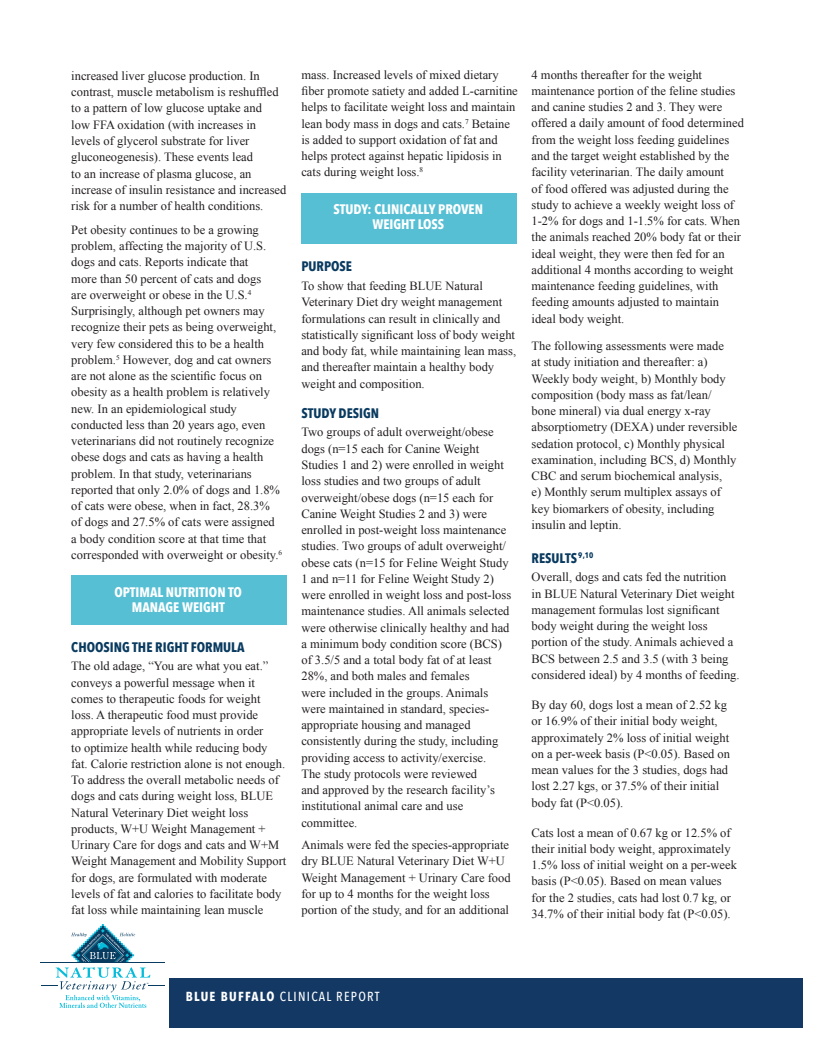
<style>
.page{position:relative;width:818px;height:1043px;background:#fff}
.page>*{position:absolute;margin:0;border:0;box-sizing:border-box;transform-origin:0 0}
.Super_Header{font:700 13.75px/15px "Avenir Next Condensed";color:#fff;text-align:center}
.Subheadrer{font:700 13.75px "Avenir Next Condensed";color:#093a5f}
.t1{font:500 13.12px "Avenir Next Condensed";letter-spacing:.1em;color:#fff}
.Body{font:12.5px/16.2px "Times New Roman";color:#231f20}
.s1{font-weight:700}
</style>
<div class="page">
<div style="left:169px;top:978px;width:633px;height:50px;background:#133863"></div>
<div style="left:71px;top:575px;width:215px;height:49px;background:#57bfd4"></div>
<div style="left:301px;top:193px;width:215px;height:50px;background:#57bfd4"></div>
<hr style="left:40px;top:962px;width:125px;height:1px;background:#083b60">
<svg style="left:41px;top:924px;width:124px;height:84px"></svg>
<p class="Body" style="left:71px;top:67px;width:217px">increased liver glucose production. In contrast, muscle metabolism is reshuffled to a pattern of low glucose uptake and<br>low FFA oxidation (with increases in levels of glycerol substrate for liver gluconeogenesis). These events lead<br>to an increase of plasma glucose, an increase of insulin resistance and increased risk for a number of health conditions.</p>
<p class="Body" style="left:71px;top:221px;width:206px">Pet obesity continues to be a growing problem, affecting the majority of U.S. dogs and cats. Reports indicate that more than 50 percent of cats and dogs are overweight or obese in the U.S.<sup>4<br></sup>Surprisingly, although pet owners may recognize their pets as being overweight, very few considered this to be a health</p>
<p class="Body" style="left:71px;top:351px;width:201px">problem.<sup>5</sup> However, dog and cat owners</p>
<p class="Body" style="left:71px;top:367px;width:200px">are not alone as the scientific focus on obesity as a health problem is relatively</p>
<p class="Body" style="left:71px;top:400px;width:212px">new. In an epidemiological study conducted less than 20 years ago, even veterinarians did not routinely recognize obese dogs and cats as having a health problem. In that study, veterinarians reported that only 2.0% of dogs and 1.8% of cats were obese, when in fact, 28.3% of dogs and 27.5% of cats were assigned a body condition score at that time that corresponded with overweight or obesity.<sup>6</sup></p>
<p class="Super_Header" style="left:114px;top:584px;width:129px">OPTIMAL NUTRITION TO<br>MANAGE WEIGHT</p>
<p class="Subheadrer" style="left:71px;top:638px;width:175px">CHOOSING THE RIGHT FORMULA</p>
<p class="Body" style="left:71px;top:657px;width:216px">The old adage, “You are what you eat.” conveys a powerful message when it comes to therapeutic foods for weight<br>loss. A therapeutic food must provide appropriate levels of nutrients in order<br>to optimize health while reducing body fat. Calorie restriction alone is not enough.<br>To address the overall metabolic needs of dogs and cats during weight loss, BLUE Natural Veterinary Diet weight loss products, W+U Weight Management + Urinary Care for dogs and cats and W+M Weight Management and Mobility Support for dogs, are formulated with moderate levels of fat and calories to facilitate body fat loss while maintaining lean muscle</p>
<p class="Body" style="left:301px;top:66px;width:218px">mass. Increased levels of mixed dietary fiber promote satiety and added L-carnitine helps to facilitate weight loss and maintain lean body mass in dogs and cats.<sup>7</sup> Betaine is added to support oxidation of fat and helps protect against hepatic lipidosis in cats during weight loss.<sup>8</sup></p>
<p class="Super_Header" style="left:333px;top:202px;width:151px">STUDY: CLINICALLY PROVEN<br>WEIGHT LOSS</p>
<p class="Subheadrer" style="left:301px;top:258px;width:52px">PURPOSE</p>
<p class="Body" style="left:301px;top:278px;width:216px">To show that feeding BLUE Natural Veterinary Diet dry weight management formulations can result in clinically and statistically significant loss of body weight and body fat, while maintaining lean mass, and thereafter maintain a healthy body weight and composition.</p>
<p class="Subheadrer" style="left:301px;top:404px;width:79px">STUDY DESIGN</p>
<p class="Body" style="left:301px;top:424px;width:211px">Two groups of adult overweight/obese dogs (n=15 each for Canine Weight Studies 1 and 2) were enrolled in weight loss studies and two groups of adult overweight/obese dogs (n=15 each for Canine Weight Studies 2 and 3) were enrolled in post-weight loss maintenance studies. Two groups of adult overweight/ obese cats (n=15 for Feline Weight Study 1 and n=11 for Feline Weight Study 2) were enrolled in weight loss and post-loss maintenance studies. All animals selected were otherwise clinically healthy and had a minimum body condition score (BCS) of 3.5/5 and a total body fat of at least 28%, and both males and females<br>were included in the groups. Animals were maintained in standard, species&shy;appropriate housing and managed consistently during the study, including providing access to activity/exercise.<br>The study protocols were reviewed<br>and approved by the research facility’s institutional animal care and use committee.</p>
<p class="Body" style="left:301px;top:836px;width:211px">Animals were fed the species-appropriate dry BLUE Natural Veterinary Diet W+U<br>Weight Management + Urinary Care food</p>
<p class="Body" style="left:301px;top:885px;width:209px">for up to 4 months for the weight loss portion of the study, and for an additional</p>
<p class="Body" style="left:531px;top:66px;width:214px">4 months thereafter for the weight maintenance portion of the feline studies and canine studies 2 and 3. They were offered a daily amount of food determined from the weight loss feeding guidelines and the target weight established by the facility veterinarian. The daily amount<br>of food offered was adjusted during the study to achieve a weekly weight loss of 1-2% for dogs and 1-1.5% for cats. When the animals reached 20% body fat or their ideal weight, they were then fed for an additional 4 months according to weight maintenance feeding guidelines, with feeding amounts adjusted to maintain ideal body weight.</p>
<p class="Body" style="left:531px;top:337px;width:207px">The following assessments were made<br>at study initiation and thereafter: a)<br>Weekly body weight, b) Monthly body composition (body mass as fat/lean/ bone mineral) via dual energy x-ray absorptiometry (DEXA) under reversible sedation protocol, c) Monthly physical examination, including BCS, d) Monthly CBC and serum biochemical analysis,<br>e) Monthly serum multiplex assays of key biomarkers of obesity, including insulin and leptin.</p>
<p class="Subheadrer" style="left:531px;top:549px;width:63px">RESULTS<sup>9,10</sup></p>
<p class="Body" style="left:531px;top:569px;width:209px">Overall, dogs and cats fed the nutrition<br>in BLUE Natural Veterinary Diet weight management formulas lost significant body weight during the weight loss portion of the study. Animals achieved a BCS between 2.5 and 3.5 (with 3 being considered ideal) by 4 months of feeding.</p>
<p class="Body" style="left:531px;top:696px;width:200px">By day 60, dogs lost a mean of 2.52 kg or 16.9% of their initial body weight, approximately 2% loss of initial weight on a per-week basis (P&lt;0.05). Based on mean values for the 3 studies, dogs had lost 2.27 kgs, or 37.5% of their initial body fat (P&lt;0.05).</p>
<p class="Body" style="left:531px;top:824px;width:207px">Cats lost a mean of 0.67 kg or 12.5% of their initial body weight, approximately 1.5% loss of initial weight on a per-week basis (P&lt;0.05). Based on mean values for the 2 studies, cats had lost 0.7 kg, or 34.7% of their initial body fat (P&lt;0.05).</p>
<p class="t1" style="left:186px;top:988px;width:195px"><span class="s1">BLUE BUFFALO</span> CLINICAL REPORT</p>
</div>
